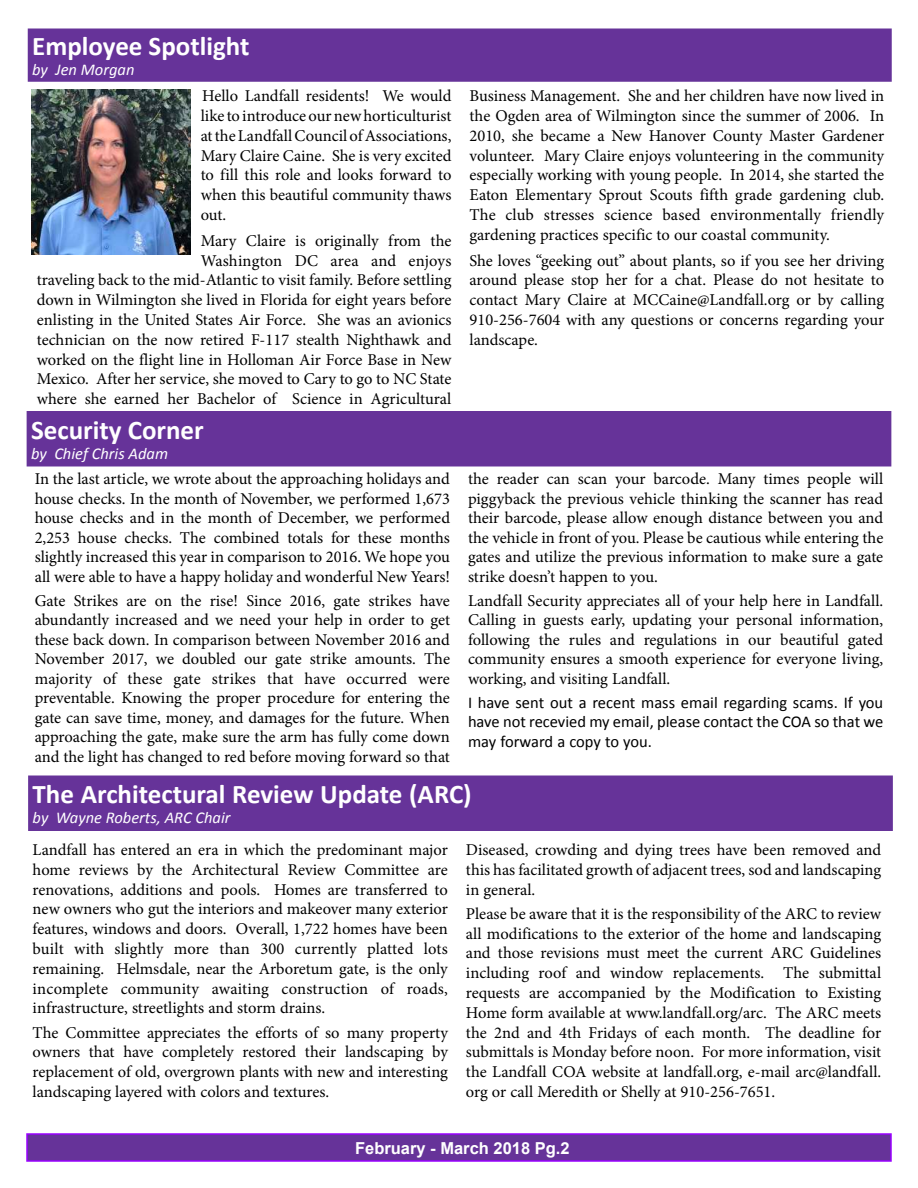
<style>
.page{position:relative;width:918px;height:1188px;background:#fff}
.page>*{position:absolute;margin:0;border:0;box-sizing:border-box;transform-origin:0 0}
.t1{font:700 27px "Calibri";color:#fff}
.t2{font:16.5px/19.8px "Minion Pro";color:#000;text-align:justify}
.t3{font:16.5px/19.5px "Calibri";color:#000;text-align:justify}
.t4{font:italic 16.5px "Calibri";color:#fff}
.t5{font:700 16.5px "Arial";color:#fff}
</style>
<div class="page">
<div style="left:27px;top:1134px;width:864px;height:27px;background:#639"></div>
<div style="left:26px;top:1133px;width:866px;height:29px;border:2px solid #90f"></div>
<div style="left:29px;top:30px;width:861px;height:50px;background:#639"></div>
<div style="left:28px;top:28px;width:864px;height:54px;border:3px solid #639"></div>
<div style="left:28px;top:412px;width:862px;height:53px;background:#639"></div>
<div style="left:27px;top:411px;width:864px;height:55px;border:3px solid #639"></div>
<div style="left:30px;top:777px;width:861px;height:52px;background:#639"></div>
<div style="left:28px;top:776px;width:865px;height:55px;border:3px solid #639"></div>
<img style="left:31px;top:89px;width:159px;height:166px">
<h1 class="t1" style="left:32px;top:29px;width:219px">Employee Spotlight</h1>
<p class="t4" style="left:32px;top:58px;width:104px">by Jen Morgan</p>
<p class="t2" style="left:201px;top:86px;width:252px">Hello Landfall residents! We would like to introduce our new horticulturist at the Landfall Council of Associations, Mary Claire Caine. She is very excited to fill this role and looks forward to when this beautiful community thaws out.</p>
<p class="t2" style="left:37px;top:231px;width:416px;text-align:right">Mary Claire is originally from the<br>Washington DC area and enjoys<br>traveling back to the mid-Atlantic to visit family. Before settling down in Wilmington she lived in Florida for eight years before enlisting in the United States Air Force. She was an avionics technician on the now retired F-117 stealth Nighthawk and worked on the flight line in Holloman Air Force Base in New Mexico. After her service, she moved to Cary to go to NC State where she earned her Bachelor of Science in Agricultural</p>
<h1 class="t1" style="left:31px;top:413px;width:174px">Security Corner</h1>
<p class="t4" style="left:31px;top:442px;width:139px">by Chief Chris Adam</p>
<p class="t2" style="left:35px;top:470px;width:417px">In the last article, we wrote about the approaching holidays and house checks. In the month of November, we performed 1,673 house checks and in the month of December, we performed 2,253 house checks. The combined totals for these months slightly increased this year in comparison to 2016. We hope you all were able to have a happy holiday and wonderful New Years!</p>
<p class="t2" style="left:35px;top:591px;width:417px">Gate Strikes are on the rise! Since 2016, gate strikes have abundantly increased and we need your help in order to get these back down. In comparison between November 2016 and November 2017, we doubled our gate strike amounts. The majority of these gate strikes that have occurred were preventable. Knowing the proper procedure for entering the gate can save time, money, and damages for the future. When approaching the gate, make sure the arm has fully come down and the light has changed to red before moving forward so that</p>
<p class="t2" style="left:470px;top:86px;width:416px">Business Management. She and her children have now lived in the Ogden area of Wilmington since the summer of 2006. In 2010, she became a New Hanover County Master Gardener volunteer. Mary Claire enjoys volunteering in the community especially working with young people. In 2014, she started the Eaton Elementary Sprout Scouts fifth grade gardening club.<br>The club stresses science based environmentally friendly gardening practices specific to our coastal community.</p>
<p class="t2" style="left:470px;top:251px;width:416px">She loves “geeking out” about plants, so if you see her driving around please stop her for a chat. Please do not hesitate to contact Mary Claire at MCCaine@Landfall.org or by calling 910-256-7604 with any questions or concerns regarding your landscape.</p>
<p class="t2" style="left:468px;top:470px;width:417px">the reader can scan your barcode. Many times people will piggyback the previous vehicle thinking the scanner has read their barcode, please allow enough distance between you and the vehicle in front of you. Please be cautious while entering the gates and utilize the previous information to make sure a gate strike doesn’t happen to you.</p>
<p class="t2" style="left:468px;top:591px;width:417px">Landfall Security appreciates all of your help here in Landfall.<br>Calling in guests early, updating your personal information, following the rules and regulations in our beautiful gated community ensures a smooth experience for everyone living, working, and visiting Landfall.</p>
<p class="t3" style="left:468px;top:693px;width:417px">I have sent out a recent mass email regarding scams. If you have not recevied my email, please contact the COA so that we may forward a copy to you.</p>
<h1 class="t1" style="left:33px;top:777px;width:441px">The Architectural Review Update (ARC)</h1>
<p class="t4" style="left:33px;top:807px;width:199px">by Wayne Roberts, ARC Chair</p>
<p class="t2" style="left:33px;top:840px;width:417px">Landfall has entered an era in which the predominant major home reviews by the Architectural Review Committee are renovations, additions and pools. Homes are transferred to new owners who gut the interiors and makeover many exterior features, windows and doors. Overall, 1,722 homes have been built with slightly more than 300 currently platted lots remaining. Helmsdale, near the Arboretum gate, is the only incomplete community awaiting construction of roads, infrastructure, streetlights and storm drains.</p>
<p class="t2" style="left:33px;top:1023px;width:417px">The Committee appreciates the efforts of so many property owners that have completely restored their landscaping by replacement of old, overgrown plants with new and interesting landscaping layered with colors and textures.</p>
<p class="t2" style="left:466px;top:840px;width:417px">Diseased, crowding and dying trees have been removed and this has facilitated growth of adjacent trees, sod and landscaping in general.</p>
<p class="t2" style="left:466px;top:904px;width:417px">Please be aware that it is the responsibility of the ARC to review all modifications to the exterior of the home and landscaping and those revisions must meet the current ARC Guidelines including roof and window replacements. The submittal requests are accompanied by the Modification to Existing Home form available at www.landfall.org/arc. The ARC meets the 2nd and 4th Fridays of each month. The deadline for submittals is Monday before noon. For more information, visit the Landfall COA website at landfall.org, e-mail arc@landfall. org or call Meredith or Shelly at 910-256-7651.</p>
<p class="t5" style="left:355px;top:1137px;width:216px">February - March 2018 Pg.2</p>
</div>
